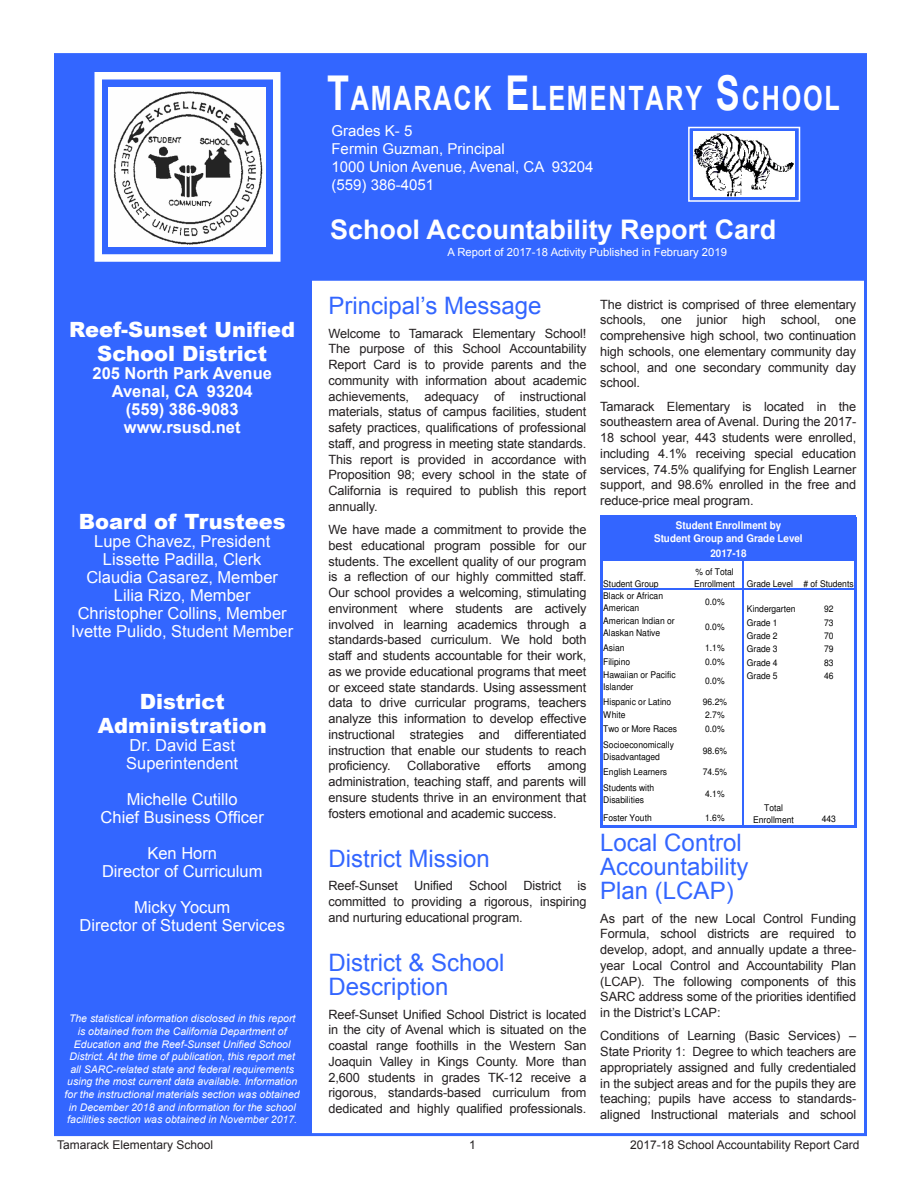
<style>
.page{position:relative;width:918px;height:1188px;background:#fff}
.page>*{position:absolute;margin:0;border:0;box-sizing:border-box;transform-origin:0 0}
.t1{font:700 33.6px "Arial";letter-spacing:.07em;color:#fff;scale:.75 1}
.t2{font:700 27px "Arial";color:#fff}
.Section_Header{font:24px/24px "Arial";color:#36f}
.t3{font:900 21px/24px "Arial";color:#fff;text-align:center}
.t4{font:16.5px/18px "Arial";color:#fff;text-align:center}
.t5{font:700 16.5px/18px "Arial";color:#fff;text-align:center}
.t6{font:15px/18px "Arial";color:#fff}
.Body_Text_Reef_Sunse{font:12.75px/15.8px "Arial";letter-spacing:-.01em;color:#231f20;text-align:justify}
.t7{font:12px "Arial";color:#231f20}
.t8{font:11.25px "Arial";color:#fff}
.t9{font:700 10.65px/14px "Helvetica";color:#fff;text-align:center;scale:.93 1}
.t10{font:italic 10.5px/12.6px "Arial";color:#fff;text-align:center}
.t11{font:9.15px/12px "Helvetica";letter-spacing:-.005em;color:#000;scale:.93 1}
.s1{font-size:48px}
</style>
<div class="page">
<div style="left:54px;top:54px;width:258px;height:1080px;background:#36f"></div>
<div style="left:312px;top:54px;width:552px;height:227px;background:#36f;border:2px solid #36f"></div>
<div style="left:94px;top:72px;width:186px;height:190px;border:8px solid #fff"></div>
<img style="left:108px;top:87px;width:158px;height:159px">
<img style="left:694px;top:131px;width:101px;height:66px">
<div style="left:688px;top:127px;width:112px;height:75px;border:2px solid #fff"></div>
<div style="left:602px;top:517px;width:253px;height:44px;background:#3365ff"></div>
<hr style="left:600px;top:515px;width:3px;height:312px;background:#3365ff">
<hr style="left:854px;top:517px;width:2px;height:310px;background:#3365ff">
<hr style="left:742px;top:560px;width:2px;height:265px;background:#3365ff">
<hr style="left:603px;top:515px;width:253px;height:2px;background:#3365ff">
<hr style="left:603px;top:589px;width:251px;height:1px;background:#3365ff">
<hr style="left:603px;top:825px;width:253px;height:2px;background:#3365ff">
<h1 class="t1" style="left:327px;top:76px;width:685px"><span class="s1">T</span>AMARACK <span class="s1">E</span>LEMENTARY <span class="s1">S</span>CHOOL</h1>
<p class="t6" style="left:332px;top:122px;width:264px">Grades K- 5<br>Fermin Guzman, Principal<br>1000 Union Avenue, Avenal, CA 93204 (559) 386-4051</p>
<h2 class="t2" style="left:330px;top:211px;width:448px">School Accountability Report Card</h2>
<h3 class="t3" style="left:69px;top:316px;width:227px">Reef-Sunset Unified<br>School District</h3>
<p class="t5" style="left:93px;top:364px;width:181px">205 North Park Avenue<br>Avenal, CA 93204 (559) 386-9083 www.rsusd.net</p>
<h3 class="t3" style="left:79px;top:508px;width:208px">Board of Trustees</h3>
<p class="t4" style="left:71px;top:532px;width:223px">Lupe Chavez, President<br>Lissette Padilla, Clerk<br>Claudia Casarez, Member<br>Lilia Rizo, Member<br>Christopher Collins, Member<br>Ivette Pulido, Student Member</p>
<h3 class="t3" style="left:98px;top:688px;width:171px">District<br>Administration</h3>
<p class="t4" style="left:126px;top:736px;width:113px;text-align:left">Dr. David East<br>Superintendent</p>
<p class="t4" style="left:101px;top:790px;width:165px">Michelle Cutillo<br>Chief Business Officer</p>
<p class="t4" style="left:102px;top:844px;width:162px">Ken Horn<br>Director of Curriculum</p>
<p class="t4" style="left:80px;top:898px;width:207px">Micky Yocum<br>Director of Student Services</p>
<p class="t10" style="left:65px;top:1013px;width:237px">The statistical information disclosed in this report is obtained from the California Department of Education and the Reef-Sunset Unified School District. At the time of publication, this report met all SARC-related state and federal requirements using the most current data available. Information for the instructional materials section was obtained in December 2018 and information for the school facilities section was obtained in November 2017.</p>
<p class="t8" style="left:447px;top:244px;width:281px">A Report of 2017-18 Activity Published in February 2019</p>
<p class="Section_Header" style="left:328px;top:294px;width:214px">Principal’s Message</p>
<p class="Body_Text_Reef_Sunse" style="left:328px;top:326px;width:259px">Welcome to Tamarack Elementary School!<br>The purpose of this School Accountability Report Card is to provide parents and the community with information about academic achievements, adequacy of instructional materials, status of campus facilities, student safety practices, qualifications of professional staff, and progress in meeting state standards.<br>This report is provided in accordance with Proposition 98; every school in the state of California is required to publish this report annually.</p>
<p class="Body_Text_Reef_Sunse" style="left:328px;top:522px;width:259px">We have made a commitment to provide the best educational program possible for our students. The excellent quality of our program is a reflection of our highly committed staff.<br>Our school provides a welcoming, stimulating environment where students are actively involved in learning academics through a standards-based curriculum. We hold both staff and students accountable for their work, as we provide educational programs that meet or exceed state standards. Using assessment data to drive curricular programs, teachers analyze this information to develop effective instructional strategies and differentiated instruction that enable our students to reach proficiency.</p>
<p class="Body_Text_Reef_Sunse" style="left:407px;top:758px;width:74px">Collaborative</p>
<p class="Body_Text_Reef_Sunse" style="left:497px;top:758px;width:36px">efforts</p>
<p class="Body_Text_Reef_Sunse" style="left:328px;top:758px;width:259px;text-indent:219px">among administration, teaching staff, and parents will ensure students thrive in an environment that fosters emotional and academic success.</p>
<p class="Section_Header" style="left:328px;top:847px;width:163px">District Mission</p>
<p class="Body_Text_Reef_Sunse" style="left:328px;top:878px;width:71px">Reef-Sunset</p>
<p class="Body_Text_Reef_Sunse" style="left:414px;top:878px;width:40px">Unified</p>
<p class="Body_Text_Reef_Sunse" style="left:469px;top:878px;width:40px">School</p>
<p class="Body_Text_Reef_Sunse" style="left:523px;top:878px;width:40px">District</p>
<p class="Body_Text_Reef_Sunse" style="left:328px;top:878px;width:259px;text-indent:249px">is committed to providing a rigorous, inspiring and nurturing educational program.</p>
<p class="Section_Header" style="left:328px;top:951px;width:178px">District &amp; School<br>Description</p>
<p class="Body_Text_Reef_Sunse" style="left:328px;top:1007px;width:259px">Reef-Sunset Unified School District is located in the city of Avenal which is situated on the coastal range foothills in the Western San Joaquin Valley in Kings County. More than 2,600 students in grades TK-12 receive a rigorous, standards-based curriculum from dedicated and highly qualified professionals.</p>
<p class="Body_Text_Reef_Sunse" style="left:600px;top:296px;width:257px">The district is comprised of three elementary schools, one junior high school, one comprehensive high school, two continuation high schools, one elementary community day school, and one secondary community day school.</p>
<p class="Body_Text_Reef_Sunse" style="left:600px;top:398px;width:257px">Tamarack Elementary is located in the southeastern area of Avenal. During the 2017- 18 school year, 443 students were enrolled, including 4.1% receiving special education services, 74.5% qualifying for English Learner support, and 98.6% enrolled in the free and reduce-price meal program.</p>
<p class="t9" style="left:654px;top:519px;width:161px">Student Enrollment by<br>Student Group and Grade Level</p>
<p class="t9" style="left:711px;top:547px;width:40px">2017-18</p>
<p class="t11" style="left:603px;top:579px;width:61px">Student Group</p>
<p class="t11" style="left:694px;top:567px;width:45px">% of Total<br>Enrollment</p>
<p class="t11" style="left:747px;top:579px;width:116px">Grade Level # of Students</p>
<p class="t11" style="left:603px;top:591px;width:66px">Black or African<br>American</p>
<p class="t11" style="left:705px;top:597px;width:22px">0.0%</p>
<p class="t11" style="left:747px;top:604px;width:54px">Kindergarten</p>
<p class="t11" style="left:824px;top:604px;width:12px">92</p>
<p class="t11" style="left:747px;top:617px;width:34px">Grade 1</p>
<p class="t11" style="left:824px;top:617px;width:12px">73</p>
<p class="t11" style="left:747px;top:631px;width:34px">Grade 2</p>
<p class="t11" style="left:824px;top:631px;width:12px">70</p>
<p class="t11" style="left:603px;top:616px;width:78px">American Indian or<br>Alaskan Native</p>
<p class="t11" style="left:705px;top:622px;width:22px">0.0%</p>
<p class="t11" style="left:603px;top:643px;width:25px">Asian</p>
<p class="t11" style="left:705px;top:643px;width:22px">1.1%</p>
<p class="t11" style="left:747px;top:644px;width:34px">Grade 3</p>
<p class="t11" style="left:824px;top:644px;width:12px">79</p>
<p class="t11" style="left:603px;top:656px;width:31px">Filipino</p>
<p class="t11" style="left:705px;top:656px;width:22px">0.0%</p>
<p class="t11" style="left:747px;top:657px;width:34px">Grade 4</p>
<p class="t11" style="left:824px;top:657px;width:12px">83</p>
<p class="t11" style="left:747px;top:671px;width:34px">Grade 5</p>
<p class="t11" style="left:824px;top:671px;width:12px">46</p>
<p class="t11" style="left:603px;top:697px;width:75px">Hispanic or Latino</p>
<p class="t11" style="left:703px;top:697px;width:27px">96.2%</p>
<p class="t11" style="left:603px;top:710px;width:25px">White</p>
<p class="t11" style="left:705px;top:710px;width:22px">2.7%</p>
<p class="t11" style="left:603px;top:723px;width:81px">Two or More Races</p>
<p class="t11" style="left:705px;top:723px;width:22px">0.0%</p>
<p class="t11" style="left:603px;top:740px;width:78px">Socioeconomically<br>Disadvantaged</p>
<p class="t11" style="left:703px;top:746px;width:27px">98.6%</p>
<p class="t11" style="left:603px;top:767px;width:70px">English Learners</p>
<p class="t11" style="left:703px;top:767px;width:27px">74.5%</p>
<p class="t11" style="left:603px;top:782px;width:56px">Students with<br>Disabilities</p>
<p class="t11" style="left:705px;top:788px;width:22px">4.1%</p>
<p class="t11" style="left:603px;top:813px;width:54px">Foster Youth</p>
<p class="t11" style="left:705px;top:813px;width:22px">1.6%</p>
<p class="t11" style="left:822px;top:813px;width:17px">443</p>
<p class="t11" style="left:603px;top:670px;width:79px">Hawaiian or Pacific<br>Islander</p>
<p class="t11" style="left:705px;top:676px;width:22px">0.0%</p>
<p class="t11" style="left:753px;top:803px;width:45px;text-align:center">Total<br>Enrollment</p>
<p class="Section_Header" style="left:600px;top:831px;width:150px">Local Control<br>Accountability<br>Plan (LCAP)</p>
<p class="Body_Text_Reef_Sunse" style="left:600px;top:910px;width:257px">As part of the new Local Control Funding Formula, school districts are required to develop, adopt, and annually update a three&shy;year Local Control and Accountability Plan (LCAP). The following components of this SARC address some of the priorities identified in the District’s LCAP:</p>
<p class="Body_Text_Reef_Sunse" style="left:600px;top:1028px;width:257px">Conditions of Learning (Basic Services) – State Priority 1: Degree to which teachers are appropriately assigned and fully credentialed in the subject areas and for the pupils they are teaching; pupils have access to standards&shy;aligned Instructional materials and school</p>
<p class="t7" style="left:57px;top:1137px;width:158px">Tamarack Elementary School</p>
<p class="t7" style="left:469px;top:1137px;width:8px">1</p>
<p class="t7" style="left:630px;top:1137px;width:231px">2017-18 School Accountability Report Card</p>
</div>
